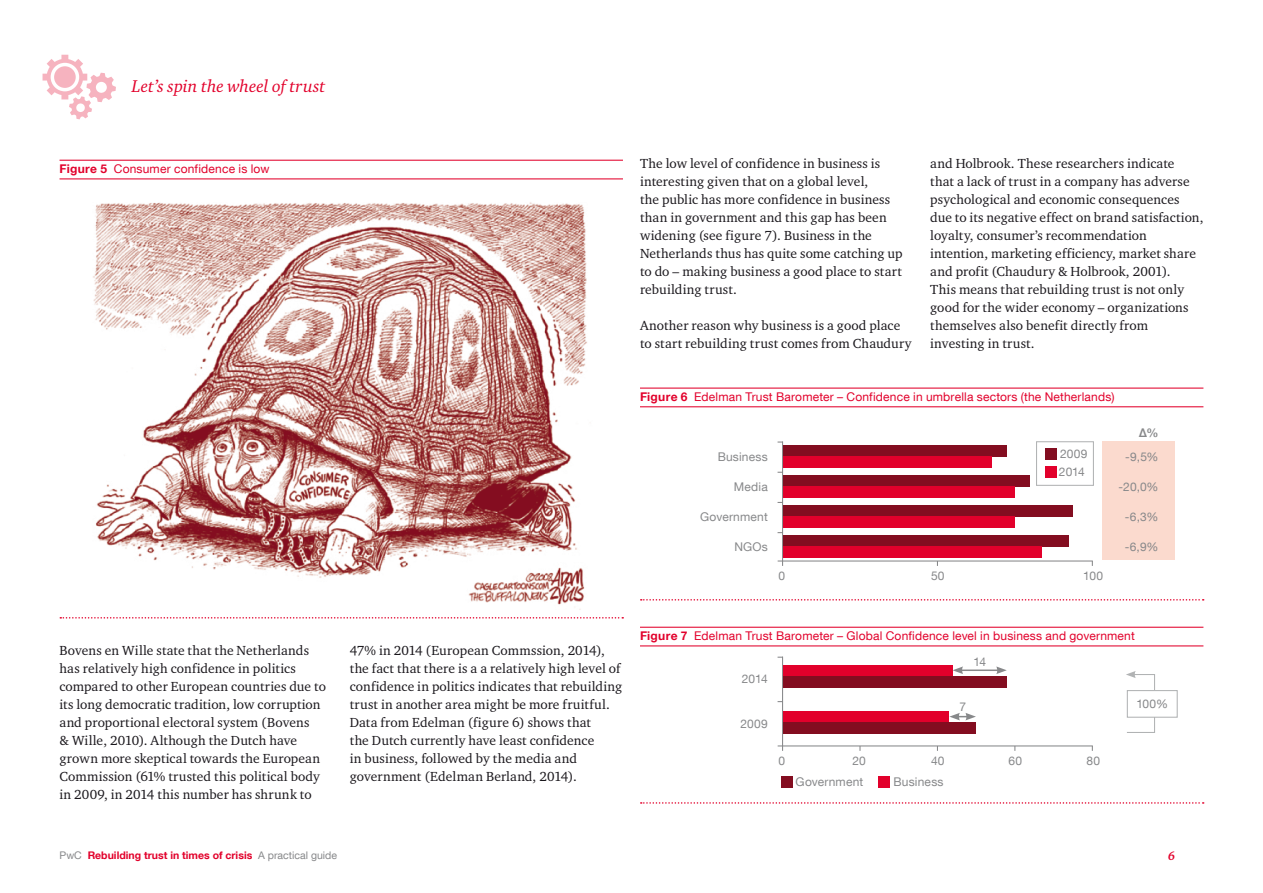
<style>
.page{position:relative;width:1263px;height:893px;background:#fff}
.page>*{position:absolute;margin:0;border:0;box-sizing:border-box;transform-origin:0 0}
.t1{font:italic 17.4px "Charter ITC Std";color:#e2002b}
.t2{font:13.5px/18px "Charter ITC Std";letter-spacing:.01em;color:#1a171c}
.t3{font:12px "Helvetica Neue LT Com";letter-spacing:.015em;color:#e2002b}
.t4{font:12px "Helvetica Neue LT Com";letter-spacing:.015em;color:#87888a}
.t5{font:700 12px "Helvetica Neue LT Com";color:#87888a}
.t6{font:italic 700 12px "Charter ITC Std";color:#e2002b}
.t7{font:700 10.5px "Helvetica Neue LT Com";color:#e2002b}
.s1{font-weight:700}
.s2{font-weight:400;color:#87888a}
</style>
<div class="page">
<svg style="left:43px;top:55px;width:73px;height:64px"></svg>
<img style="left:93px;top:202px;width:494px;height:408px">
<hr style="left:640px;top:627px;width:563px;height:1px;background:#e2002b">
<hr style="left:640px;top:388px;width:563px;height:1px;background:#e2002b">
<hr style="left:640px;top:645px;width:563px;height:1px;background:#e2002b">
<hr style="left:640px;top:406px;width:563px;height:1px;background:#e2002b">
<svg style="left:641px;top:802px;width:563px;height:2px"></svg>
<svg style="left:641px;top:599px;width:563px;height:2px"></svg>
<hr style="left:60px;top:160px;width:563px;height:1px;background:#e2002b">
<hr style="left:60px;top:178px;width:563px;height:1px;background:#e2002b">
<svg style="left:60px;top:617px;width:563px;height:2px"></svg>
<hr style="left:782px;top:657px;width:1px;height:94px;background:#87888a">
<hr style="left:782px;top:441px;width:1px;height:125px;background:#87888a">
<hr style="left:778px;top:745px;width:315px;height:1px;background:#87888a">
<hr style="left:778px;top:560px;width:315px;height:2px;background:#87888a">
<div style="left:1102px;top:441px;width:73px;height:119px;background:#fbdace"></div>
<div style="left:781px;top:776px;width:11px;height:11px;background:#830d20"></div>
<div style="left:1046px;top:448px;width:11px;height:11px;background:#830d20"></div>
<div style="left:879px;top:776px;width:11px;height:11px;background:#e2002b"></div>
<div style="left:1045px;top:467px;width:12px;height:11px;background:#e2002b"></div>
<div style="left:783px;top:445px;width:224px;height:11px;background:#830d20"></div>
<div style="left:783px;top:665px;width:169px;height:11px;background:#e2002b"></div>
<div style="left:783px;top:475px;width:247px;height:11px;background:#830d20"></div>
<div style="left:783px;top:712px;width:166px;height:11px;background:#e2002b"></div>
<div style="left:783px;top:505px;width:289px;height:11px;background:#830d20"></div>
<div style="left:783px;top:535px;width:286px;height:11px;background:#830d20"></div>
<div style="left:783px;top:456px;width:208px;height:11px;background:#e2002b"></div>
<div style="left:783px;top:676px;width:224px;height:12px;background:#830d20"></div>
<div style="left:783px;top:486px;width:231px;height:11px;background:#e2002b"></div>
<div style="left:783px;top:723px;width:193px;height:11px;background:#830d20"></div>
<div style="left:783px;top:516px;width:231px;height:11px;background:#e2002b"></div>
<div style="left:783px;top:546px;width:259px;height:11px;background:#e2002b"></div>
<div style="left:1036px;top:441px;width:58px;height:45px;border:1px solid #b1b3b4"></div>
<svg style="left:1126px;top:671px;width:29px;height:62px"></svg>
<div style="left:1127px;top:691px;width:50px;height:26px;background:#fff"></div>
<div style="left:1127px;top:690px;width:51px;height:28px;border:1px solid #b1b3b4"></div>
<hr style="left:961px;top:669px;width:37px;height:2px;background:#87888a">
<svg style="left:952px;top:666px;width:11px;height:8px"></svg>
<svg style="left:996px;top:666px;width:11px;height:8px"></svg>
<svg style="left:949px;top:713px;width:27px;height:7px"></svg>
<p class="t1" style="left:132px;top:75px;width:195px">Let’s spin the wheel of trust</p>
<p class="t3" style="left:60px;top:162px;width:211px"><span class="s1">Figure 5</span> Consumer confidence is low</p>
<p class="t2" style="left:640px;top:155px;width:264px">The low level of confidence in business is interesting given that on a global level,<br>the public has more confidence in business than in government and this gap has been widening (see figure 7). Business in the Netherlands thus has quite some catching up to do – making business a good place to start rebuilding trust.</p>
<p class="t2" style="left:640px;top:317px;width:273px">Another reason why business is a good place to start rebuilding trust comes from Chaudury</p>
<p class="t2" style="left:930px;top:155px;width:275px">and Holbrook. These researchers indicate<br>that a lack of trust in a company has adverse psychological and economic consequences due to its negative effect on brand satisfaction, loyalty, consumer’s recommendation intention, marketing efficiency, market share and profit (Chaudury &amp; Holbrook, 2001).<br>This means that rebuilding trust is not only good for the wider economy – organizations themselves also benefit directly from investing in trust.</p>
<p class="t3" style="left:640px;top:390px;width:476px"><span class="s1">Figure 6</span> Edelman Trust Barometer – Confidence in umbrella sectors (the Netherlands)</p>
<p class="t4" style="left:718px;top:449px;width:52px">Business</p>
<p class="t4" style="left:1060px;top:446px;width:29px">2009</p>
<p class="t4" style="left:1059px;top:465px;width:27px">2014</p>
<p class="t5" style="left:1139px;top:425px;width:21px">∆%</p>
<p class="t4" style="left:1125px;top:449px;width:35px">-9,5%</p>
<p class="t4" style="left:734px;top:479px;width:35px">Media</p>
<p class="t4" style="left:700px;top:509px;width:69px">Government</p>
<p class="t4" style="left:734px;top:539px;width:35px">NGOs</p>
<p class="t4" style="left:778px;top:568px;width:8px">0</p>
<p class="t4" style="left:931px;top:568px;width:15px">50</p>
<p class="t4" style="left:1083px;top:568px;width:21px">100</p>
<p class="t4" style="left:1118px;top:479px;width:41px">-20,0%</p>
<p class="t4" style="left:1125px;top:509px;width:35px">-6,3%</p>
<p class="t4" style="left:1125px;top:539px;width:35px">-6,9%</p>
<p class="t2" style="left:60px;top:641px;width:268px">Bovens en Wille state that the Netherlands has relatively high confidence in politics compared to other European countries due to its long democratic tradition, low corruption and proportional electoral system (Bovens<br>&amp; Wille, 2010). Although the Dutch have grown more skeptical towards the European Commission (61% trusted this political body in 2009, in 2014 this number has shrunk to</p>
<p class="t2" style="left:350px;top:641px;width:274px">47% in 2014 (European Commssion, 2014), the fact that there is a a relatively high level of confidence in politics indicates that rebuilding trust in another area might be more fruitful.<br>Data from Edelman (figure 6) shows that<br>the Dutch currently have least confidence<br>in business, followed by the media and government (Edelman Berland, 2014).</p>
<p class="t3" style="left:640px;top:629px;width:496px"><span class="s1">Figure 7</span> Edelman Trust Barometer – Global Confidence level in business and government</p>
<p class="t4" style="left:742px;top:671px;width:27px">2014</p>
<p class="t4" style="left:740px;top:716px;width:29px">2009</p>
<p class="t4" style="left:778px;top:753px;width:8px">0</p>
<p class="t4" style="left:973px;top:654px;width:14px">14</p>
<p class="t4" style="left:959px;top:699px;width:8px">7</p>
<p class="t4" style="left:852px;top:753px;width:15px">20</p>
<p class="t4" style="left:931px;top:753px;width:15px">40</p>
<p class="t4" style="left:1008px;top:753px;width:15px">60</p>
<p class="t4" style="left:796px;top:774px;width:69px">Government</p>
<p class="t4" style="left:893px;top:774px;width:52px">Business</p>
<p class="t4" style="left:1086px;top:753px;width:15px">80</p>
<p class="t4" style="left:1136px;top:696px;width:33px">100%</p>
<p class="t7" style="left:60px;top:849px;width:279px"><span class="s2">PwC</span> Rebuilding trust in times of crisis <span class="s2">A practical guide</span></p>
<p class="t6" style="left:1168px;top:848px;width:9px">6</p>
</div>
